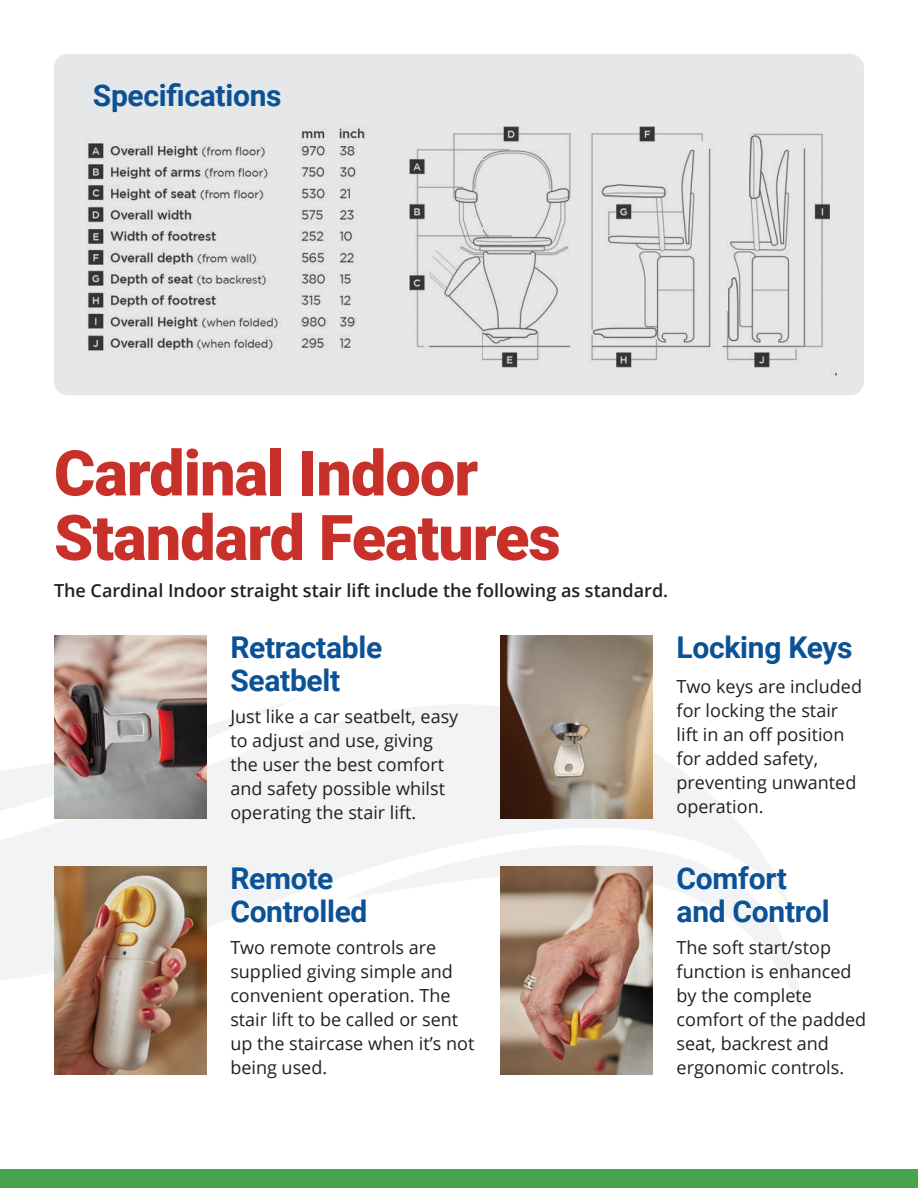
<style>
.page{position:relative;width:918px;height:1188px;background:#fff}
.page>*{position:absolute;margin:0;border:0;box-sizing:border-box;transform-origin:0 0}
.t1{font:900 63px/64.5px "Roboto";letter-spacing:-.015em;color:#c8312a}
.t2{font:700 30px/33px "Roboto";letter-spacing:-.01em;color:#0b5196}
.t3{font:18px/24px "Open Sans";color:#231f20}
.t4{font:600 18px "Open Sans";color:#231f20}
</style>
<div class="page">
<div style="left:54px;top:54px;width:810px;height:341px;background:#e6e7e9;border-radius:14px"></div>
<svg style="left:0;top:704px;width:795px;height:277px;fill:#f2f3f4"></svg>
<div style="left:0;top:1169px;width:918px;height:19px;background:#48a34c"></div>
<img style="left:87px;top:126px;width:750px;height:249px">
<img style="left:54px;top:636px;width:152px;height:183px">
<img style="left:500px;top:636px;width:153px;height:183px">
<img style="left:54px;top:867px;width:152px;height:207px">
<img style="left:500px;top:867px;width:153px;height:207px">
<h2 class="t2" style="left:93px;top:78px;width:190px">Specifications</h2>
<h1 class="t1" style="left:54px;top:438px;width:508px">Cardinal Indoor<br>Standard Features</h1>
<p class="t4" style="left:54px;top:578px;width:616px">The Cardinal Indoor straight stair lift include the following as standard.</p>
<h2 class="t2" style="left:230px;top:630px;width:153px">Retractable<br>Seatbelt</h2>
<p class="t3" style="left:230px;top:704px;width:230px">Just like a car seatbelt, easy to adjust and use, giving the user the best comfort and safety possible whilst operating the stair lift.</p>
<h2 class="t2" style="left:677px;top:630px;width:178px">Locking Keys</h2>
<p class="t3" style="left:677px;top:674px;width:187px">Two keys are included for locking the stair lift in an off position for added safety, preventing unwanted operation.</p>
<h2 class="t2" style="left:230px;top:861px;width:139px">Remote<br>Controlled</h2>
<p class="t3" style="left:230px;top:935px;width:246px">Two remote controls are supplied giving simple and convenient operation. The stair lift to be called or sent up the staircase when it’s not being used.</p>
<h2 class="t2" style="left:677px;top:861px;width:155px">Comfort and Control</h2>
<p class="t3" style="left:677px;top:935px;width:191px">The soft start/stop function is enhanced by the complete comfort of the padded seat, backrest and ergonomic controls.</p>
</div>
